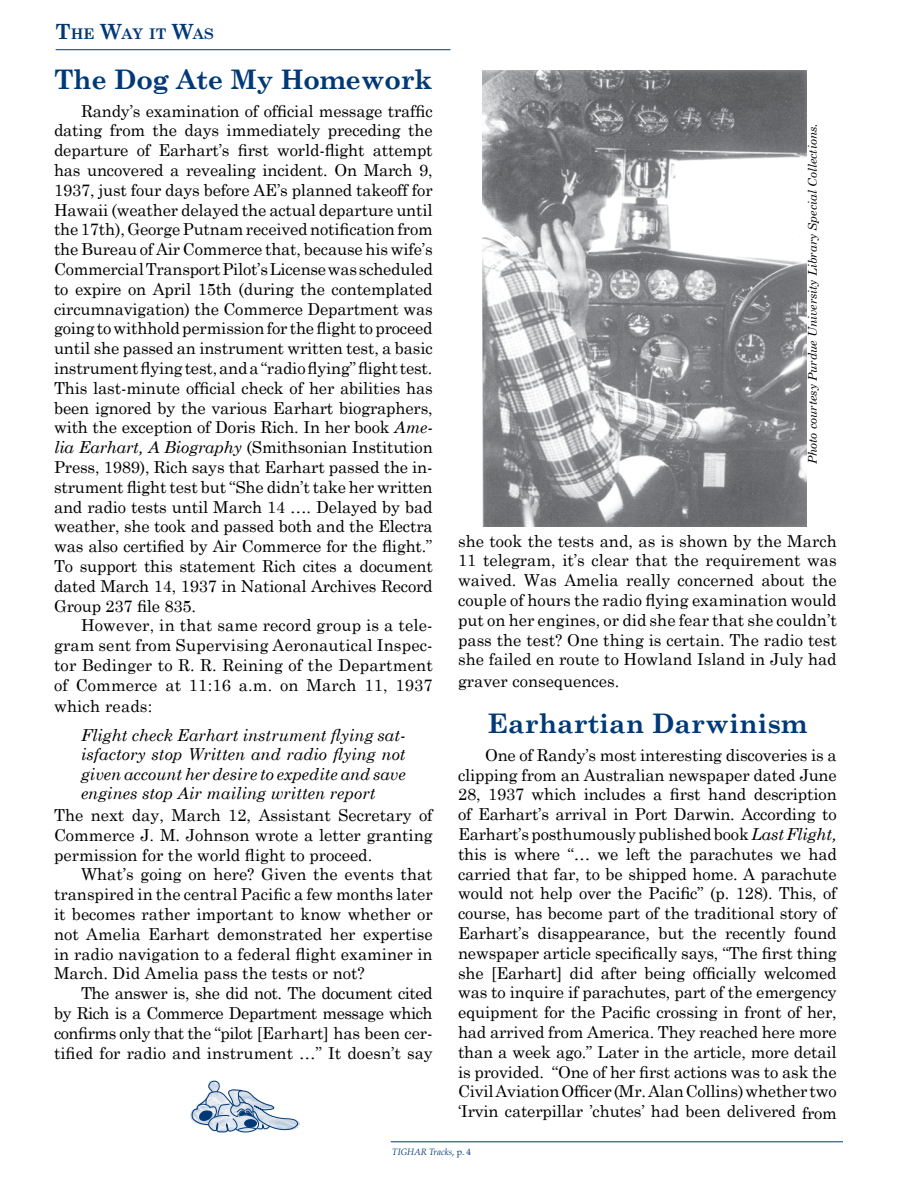
<style>
.page{position:relative;width:918px;height:1188px;background:#fff}
.page>*{position:absolute;margin:0;border:0;box-sizing:border-box;transform-origin:0 0}
.t1{font:700 27px "Century Schoolbook";color:#003976}
.t2{font:16.5px/19.8px "Century Schoolbook";color:#000;text-align:justify}
.t3{font:italic 16.5px/19.5px "Century Schoolbook";color:#000;text-align:justify}
.t4{font:700 14.7px "Century Schoolbook";color:#003976}
.t5{font:italic 12px "Century Schoolbook";color:#000}
.t6{font:italic 9px "Palatino";color:#003a78}
.s1{font-size:21px}
.s2{font-style:italic}
.s3{font-style:normal}
</style>
<div class="page">
<hr style="left:391px;top:1142px;width:452px;height:1px;background:#003a78">
<hr style="left:56px;top:49px;width:395px;height:1px;background:#003976">
<svg style="left:190px;top:1080px;width:110px;height:53px"></svg>
<img style="left:482px;top:70px;width:324px;height:457px">
<p class="t4" style="left:56px;top:25px;width:160px"><span class="s1">T</span>HE <span class="s1">W</span>AY IT <span class="s1">W</span>AS</p>
<h1 class="t1" style="left:54px;top:63px;width:380px">The Dog Ate My Homework</h1>
<p class="t2" style="left:54px;top:100px;width:380px;text-indent:27px">Randy’s examination of official message traffic dating from the days immediately preceding the departure of Earhart’s first world-flight attempt has uncovered a revealing incident. On March 9, 1937, just four days before AE’s planned takeoff for Hawaii (weather delayed the actual departure until the 17th), George Putnam received notification from the Bureau of Air Commerce that, because his wife’s Commercial Transport Pilot’s License was scheduled to expire on April 15th (during the contemplated circumnavigation) the Commerce Department was going to withhold permission for the flight to proceed until she passed an instrument written test, a basic instrument flying test, and a “radio flying” flight test.<br>This last-minute official check of her abilities has been ignored by the various Earhart biographers, with the exception of Doris Rich. In her book <span class="s2">Ame&shy;lia Earhart, A Biography</span> (Smithsonian Institution Press, 1989), Rich says that Earhart passed the in&shy;strument flight test but “She didn’t take her written and radio tests until March 14 …. Delayed by bad weather, she took and passed both and the Electra was also certified by Air Commerce for the flight.” To support this statement Rich cites a document dated March 14, 1937 in National Archives Record Group 237 file 835.</p>
<p class="t2" style="left:54px;top:615px;width:380px;text-indent:27px">However, in that same record group is a tele&shy;gram sent from Supervising Aeronautical Inspec&shy;tor Bedinger to R. R. Reining of the Department of Commerce at 11:16 a.m. on March 11, 1937</p>
<p class="t2" style="left:54px;top:696px;width:100px">which reads:</p>
<p class="t3" style="left:81px;top:725px;width:326px">Flight check Earhart instrument flying sat&shy;isfactory stop Written and radio flying not given account her desire to expedite and save engines stop Air mailing written report</p>
<p class="t2" style="left:54px;top:805px;width:380px">The next day, March 12, Assistant Secretary of Commerce J. M. Johnson wrote a letter granting permission for the world flight to proceed.</p>
<p class="t2" style="left:54px;top:864px;width:380px;text-indent:27px">What’s going on here? Given the events that transpired in the central Pacific a few months later it becomes rather important to know whether or not Amelia Earhart demonstrated her expertise in radio navigation to a federal flight examiner in March. Did Amelia pass the tests or not?</p>
<p class="t2" style="left:54px;top:983px;width:380px;text-indent:27px">The answer is, she did not. The document cited by Rich is a Commerce Department message which confirms only that the “pilot [Earhart] has been cer&shy;tified for radio and instrument …” It doesn’t say</p>
<p class="t5" style="left:805px;top:464px;width:342px;rotate:-90deg">Photo courtesy Purdue University Library Special Collections.</p>
<p class="t2" style="left:458px;top:530px;width:380px">she took the tests and, as is shown by the March 11 telegram, it’s clear that the requirement was waived. Was Amelia really concerned about the couple of hours the radio flying examination would put on her engines, or did she fear that she couldn’t pass the test? One thing is certain. The radio test she failed en route to Howland Island in July had</p>
<p class="t2" style="left:458px;top:671px;width:163px">graver consequences.</p>
<h1 class="t1" style="left:488px;top:707px;width:321px">Earhartian Darwinism</h1>
<p class="t2" style="left:458px;top:745px;width:380px;text-indent:27px">One of Randy’s most interesting discoveries is a clipping from an Australian newspaper dated June 28, 1937 which includes a first hand description of Earhart’s arrival in Port Darwin. According to Earhart’s posthumously published book <span class="s2">Last Flight, </span>this is where “… we left the parachutes we had carried that far, to be shipped home. A parachute would not help over the Pacific” (p. 128). This, of course, has become part of the traditional story of Earhart’s disappearance, but the recently found newspaper article specifically says, “The first thing she [Earhart] did after being officially welcomed was to inquire if parachutes, part of the emergency equipment for the Pacific crossing in front of her, had arrived from America. They reached here more than a week ago.” Later in the article, more detail is provided. “One of her first actions was to ask the Civil Aviation Officer (Mr. Alan Collins) whether two ‘Irvin caterpillar ’chutes’ had been delivered from</p>
<p class="t6" style="left:392px;top:1146px;width:80px">TIGHAR Tracks<span class="s3">, p. 4</span></p>
</div>
